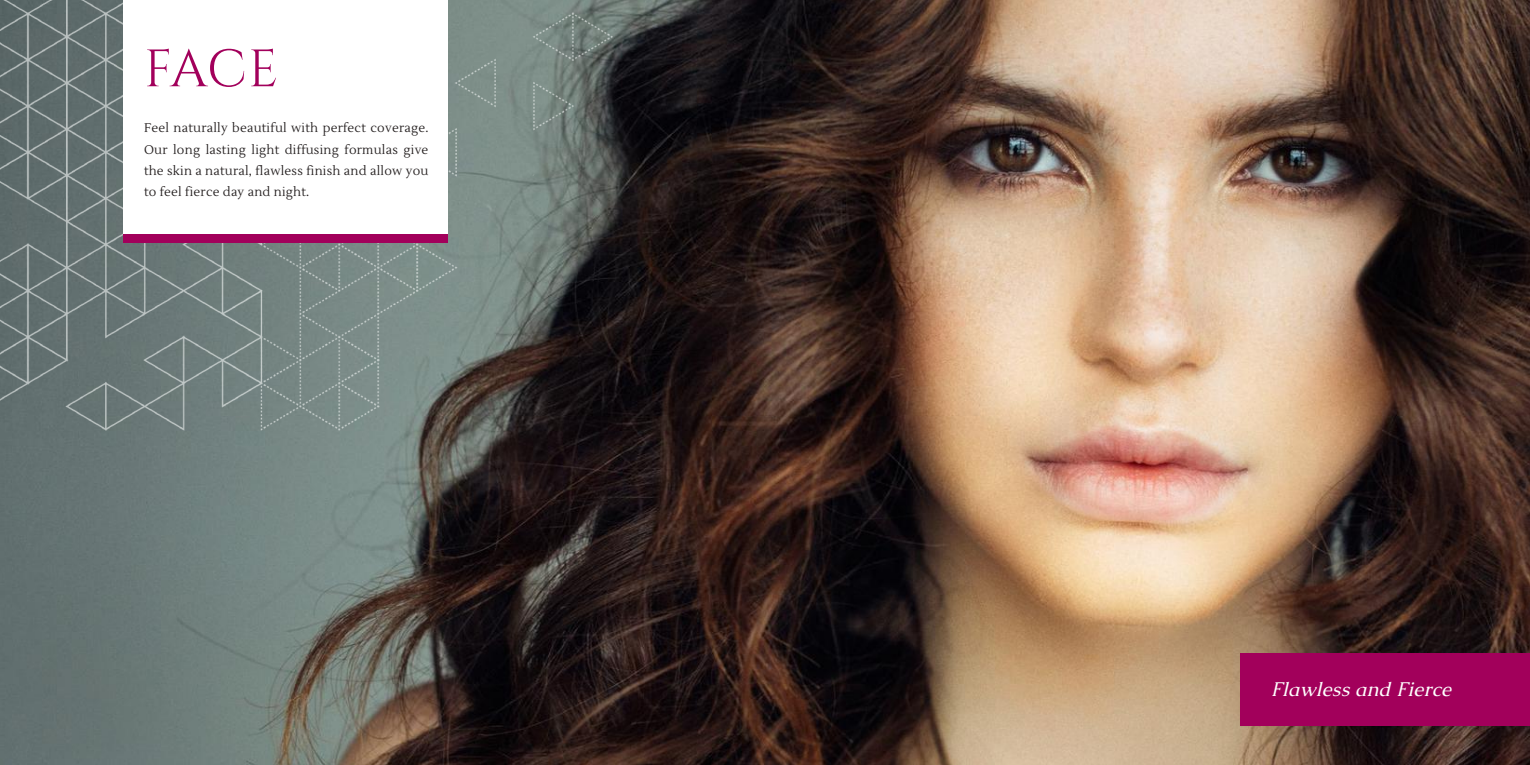
<style>
.page{position:relative;width:1530px;height:765px;background:#fff}
.page>*{position:absolute;margin:0;border:0;box-sizing:border-box;transform-origin:0 0}
.t1{font:52.5px "Cinzel";color:#a2005b}
.t2{font:italic 20px "Caudex";letter-spacing:.01em;color:#fff}
.t3{font:12.5px/21.2px "Lustria";letter-spacing:.02em;color:#241f1f;text-align:justify}
</style>
<div class="page">
<img style="left:729px;top:0;width:801px;height:765px">
<img style="left:0;top:0;width:729px;height:765px">
<div style="left:124px;top:0;width:324px;height:234px;background:#fff"></div>
<div style="left:1240px;top:654px;width:290px;height:72px;background:#a2005b"></div>
<div style="left:124px;top:234px;width:324px;height:9px;background:#a2005b"></div>
<h1 class="t1" style="left:144px;top:38px;width:136px">FACE</h1>
<p class="t3" style="left:144px;top:118px;width:286px">Feel naturally beautiful with perfect coverage.<br>Our long lasting light diffusing formulas give the skin a natural, flawless finish and allow you to feel fierce day and night.</p>
<h2 class="t2" style="left:1271px;top:676px;width:182px">Flawless and Fierce</h2>
</div>
